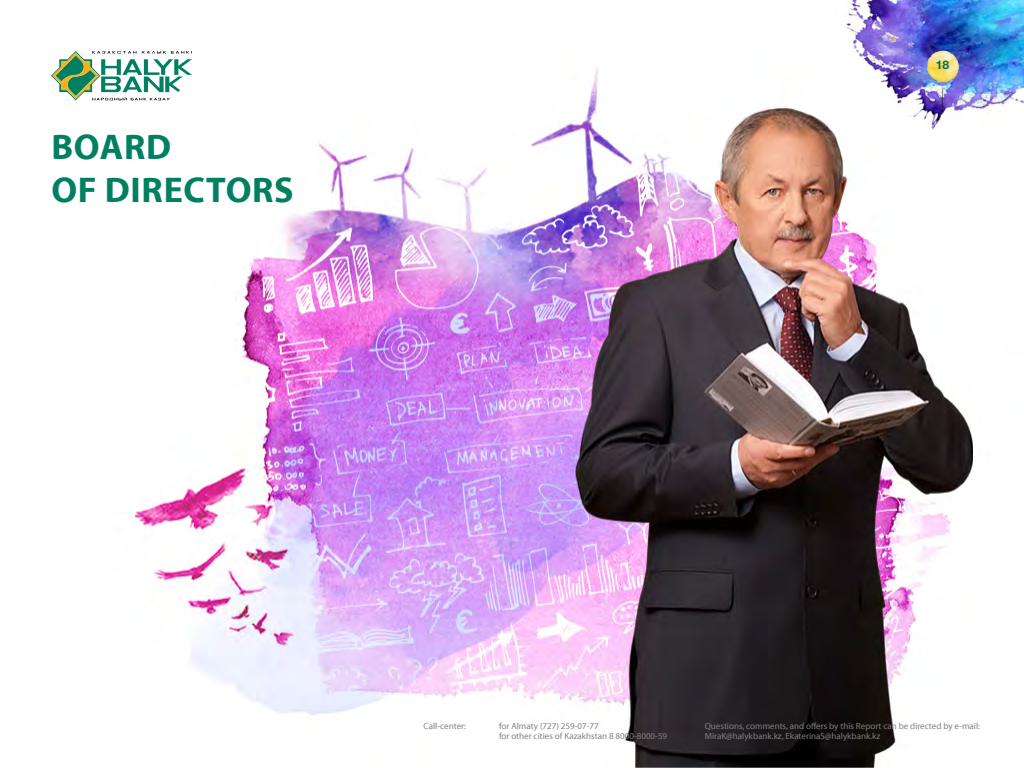
<style>
.page{position:relative;width:1024px;height:768px;background:#fff}
.page>*{position:absolute;margin:0;border:0;box-sizing:border-box;transform-origin:0 0}
.t1{font:700 36px/43.2px "Myriad Pro Kaz";color:#008060}
.t2{font:700 12px "Helvetica Neue Cyr";color:#006e59}
.t3{font:9px/10.8px "Myriad Pro Kaz";color:#808080}
</style>
<div class="page">
<img style="left:51px;top:0;width:973px;height:768px">
<svg style="left:942px;top:88px;width:1px;height:21px"></svg>
<h1 class="t1" style="left:51px;top:122px;width:113px">BOARD<br>OF DIRECTOR</h1>
<h1 class="t1" style="left:274px;top:165px;width:21px">S</h1>
<h2 class="t2" style="left:936px;top:58px;width:15px">18</h2>
<p class="t3" style="left:424px;top:720px;width:44px">Call-center:</p>
<p class="t3" style="left:499px;top:720px;width:170px">for Almaty (727) 259-07-77<br>for other cities of Kazakhstan 8 8000-8000-59</p>
<p class="t3" style="left:705px;top:720px;width:277px">Questions, comments, and offers by this Report can be directed by e-mail:<br>MiraK@halykbank.kz, EkaterinaS@halykbank.kz</p>
<p class="t3" style="left:811px;top:720px;width:7px">f</p>
</div>
